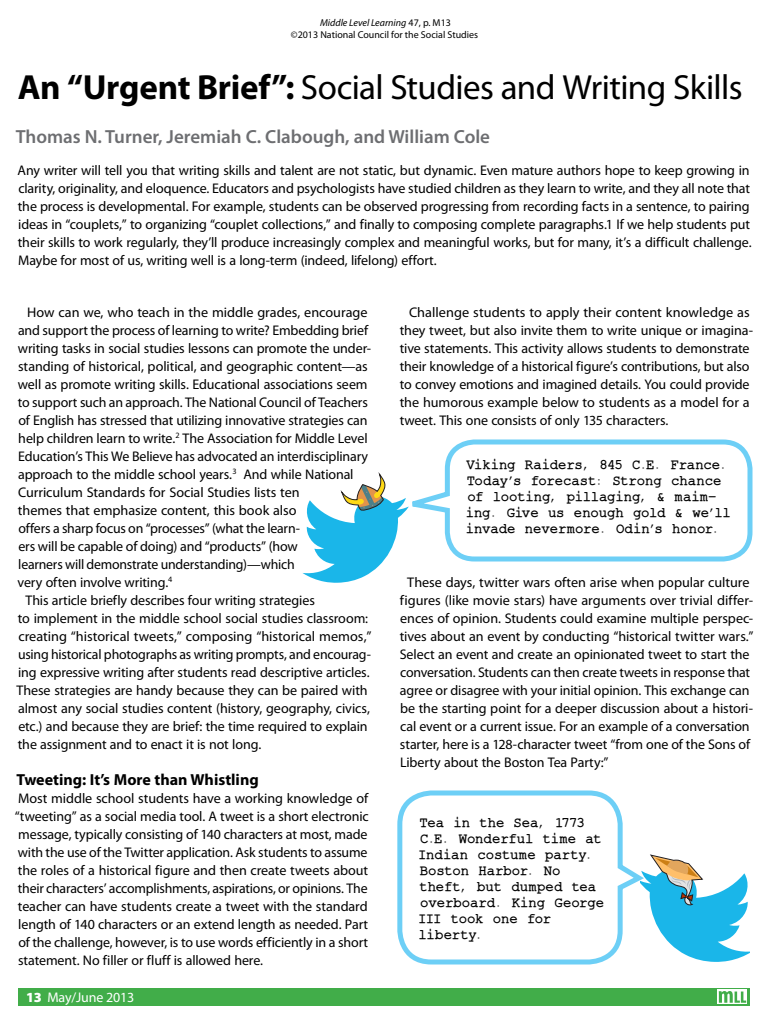
<style>
.page{position:relative;width:768px;height:1024px;background:#fff}
.page>*{position:absolute;margin:0;border:0;box-sizing:border-box;transform-origin:0 0}
.t1{font:35px "Myriad Pro";letter-spacing:-.02em;color:#000}
.t2{font:600 19px "Myriad Pro";color:#6d6e71}
.t3{font:700 16px "Myriad Pro";color:#000}
.t4{font:14px/18px "Myriad Pro";letter-spacing:-.01em;color:#000}
.t5{font:700 14px/16px "APC Courier";letter-spacing:-.01em;color:#000}
.t6{font:14px "Myriad Pro";letter-spacing:-.01em;color:#fff}
.t7{font:10px/12px "Myriad Pro";color:#000;text-align:center}
.s1{font-style:italic}
.s2{font-weight:700}
.s3{font-weight:900}
</style>
<div class="page">
<div style="left:630px;top:988px;width:120px;height:18px;background:#41ad49"></div>
<div style="left:18px;top:988px;width:724px;height:18px;background:#41ad49"></div>
<div style="left:717px;top:990px;width:30px;height:14px;background:#e8f5e9"></div>
<svg style="left:719px;top:991px;width:27px;height:12px"></svg>
<svg style="left:303px;top:474px;width:88px;height:108px"></svg>
<svg style="left:649px;top:854px;width:101px;height:108px"></svg>
<svg style="left:391px;top:439px;width:362px;height:123px"></svg>
<svg style="left:397px;top:790px;width:252px;height:175px"></svg>
<p class="t7" style="left:291px;top:16px;width:189px"><span class="s1">Middle Level Learning</span> 47, p. M13<br>©2013 National Council for the Social Studies</p>
<h1 class="t1" style="left:18px;top:65px;width:726px"><span class="s2">An “Urgent Brief”:</span> Social Studies and Writing Skills</h1>
<h2 class="t2" style="left:16px;top:124px;width:476px">Thomas N. Turner, Jeremiah C. Clabough, and William Cole</h2>
<p class="t4" style="left:18px;top:161px;width:736px">Any writer will tell you that writing skills and talent are not static, but dynamic. Even mature authors hope to keep growing in clarity, originality, and eloquence. Educators and psychologists have studied children as they learn to write, and they all note that the process is developmental. For example, students can be observed progressing from recording facts in a sentence, to pairing ideas in “couplets,” to organizing “couplet collections,” and finally to composing complete paragraphs.1 If we help students put their skills to work regularly, they’ll produce increasingly complex and meaningful works, but for many, it’s a difficult challenge.<br>Maybe for most of us, writing well is a long-term (indeed, lifelong) effort.</p>
<p class="t4" style="left:27px;top:303px;width:342px">How can we, who teach in the middle grades, encourage</p>
<p class="t4" style="left:18px;top:321px;width:352px">and support the process of learning to write? Embedding brief</p>
<p class="t4" style="left:18px;top:339px;width:355px">writing tasks in social studies lessons can promote the under-</p>
<p class="t4" style="left:18px;top:357px;width:351px">standing of historical, political, and geographic content—as</p>
<p class="t4" style="left:18px;top:375px;width:351px">well as promote writing skills. Educational associations seem</p>
<p class="t4" style="left:18px;top:393px;width:352px">to support such an approach. The National Council of Teachers</p>
<p class="t4" style="left:18px;top:411px;width:351px">of English has stressed that utilizing innovative strategies can</p>
<p class="t4" style="left:18px;top:429px;width:351px">help children learn to write.<sup>2</sup> The Association for Middle Level</p>
<p class="t4" style="left:18px;top:447px;width:351px">Education’s This We Believe has advocated an interdisciplinary</p>
<p class="t4" style="left:18px;top:465px;width:337px">approach to the middle school years.<sup>3</sup> And while National</p>
<p class="t4" style="left:18px;top:483px;width:283px">Curriculum Standards for Social Studies lists ten</p>
<p class="t4" style="left:18px;top:501px;width:280px">themes that emphasize content, this book also</p>
<p class="t4" style="left:18px;top:519px;width:283px">offers a sharp focus on “processes” (what the learn-</p>
<p class="t4" style="left:18px;top:537px;width:281px">ers will be capable of doing) and “products” (how</p>
<p class="t4" style="left:18px;top:555px;width:278px">learners will demonstrate understanding)—which</p>
<p class="t4" style="left:18px;top:573px;width:156px">very often involve writing.<sup>4</sup></p>
<p class="t4" style="left:25px;top:591px;width:291px">This article briefly describes four writing strategies</p>
<p class="t4" style="left:18px;top:609px;width:352px">to implement in the middle school social studies classroom:</p>
<p class="t4" style="left:18px;top:627px;width:355px">creating “historical tweets,” composing “historical memos,”</p>
<p class="t4" style="left:18px;top:645px;width:354px">using historical photographs as writing prompts, and encourag-</p>
<p class="t4" style="left:18px;top:663px;width:353px">ing expressive writing after students read descriptive articles.</p>
<p class="t4" style="left:16px;top:681px;width:353px">These strategies are handy because they can be paired with</p>
<p class="t4" style="left:18px;top:699px;width:354px">almost any social studies content (history, geography, civics,</p>
<p class="t4" style="left:18px;top:717px;width:351px">etc.) and because they are brief: the time required to explain</p>
<p class="t4" style="left:18px;top:735px;width:245px">the assignment and to enact it is not long.</p>
<p class="t3" style="left:16px;top:769px;width:244px">Tweeting: It’s More than Whistling</p>
<p class="t4" style="left:15px;top:789px;width:355px;text-align:justify">Most middle school students have a working knowledge of “tweeting” as a social media tool. A tweet is a short electronic message, typically consisting of 140 characters at most, made with the use of the Twitter application. Ask students to assume the roles of a historical figure and then create tweets about their characters’ accomplishments, aspirations, or opinions. The teacher can have students create a tweet with the standard length of 140 characters or an extend length as needed. Part of the challenge, however, is to use words efficiently in a short statement. No filler or fluff is allowed here.</p>
<p class="t6" style="left:26px;top:989px;width:110px"><span class="s3">13</span> May/June 2013</p>
<p class="t4" style="left:400px;top:303px;width:355px;text-indent:9px">Challenge students to apply their content knowledge as they tweet, but also invite them to write unique or imagina&shy;tive statements. This activity allows students to demonstrate their knowledge of a historical figure’s contributions, but also to convey emotions and imagined details. You could provide the humorous example below to students as a model for a tweet. This one consists of only 135 characters.</p>
<p class="t5" style="left:466px;top:456px;width:267px">Viking Raiders, 845 C.E. France.<br>Today’s forecast: Strong chance of looting, pillaging, &amp; maim‐ ing. Give us enough gold &amp; we’ll invade nevermore. Odin’s honor.</p>
<p class="t4" style="left:400px;top:573px;width:355px;text-indent:8px">These days, twitter wars often arise when popular culture figures (like movie stars) have arguments over trivial differ&shy;ences of opinion. Students could examine multiple perspec&shy;tives about an event by conducting “historical twitter wars.” Select an event and create an opinionated tweet to start the conversation. Students can then create tweets in response that agree or disagree with your initial opinion. This exchange can be the starting point for a deeper discussion about a histori&shy;cal event or a current issue. For an example of a conversation starter, here is a 128-character tweet “from one of the Sons of Liberty about the Boston Tea Party:”</p>
<p class="t5" style="left:418px;top:814px;width:188px">Tea in the Sea, 1773<br>C.E. Wonderful time at<br>Indian costume party.<br>Boston Harbor. No theft, but dumped tea overboard. King George<br>III took one for liberty.</p>
</div>
